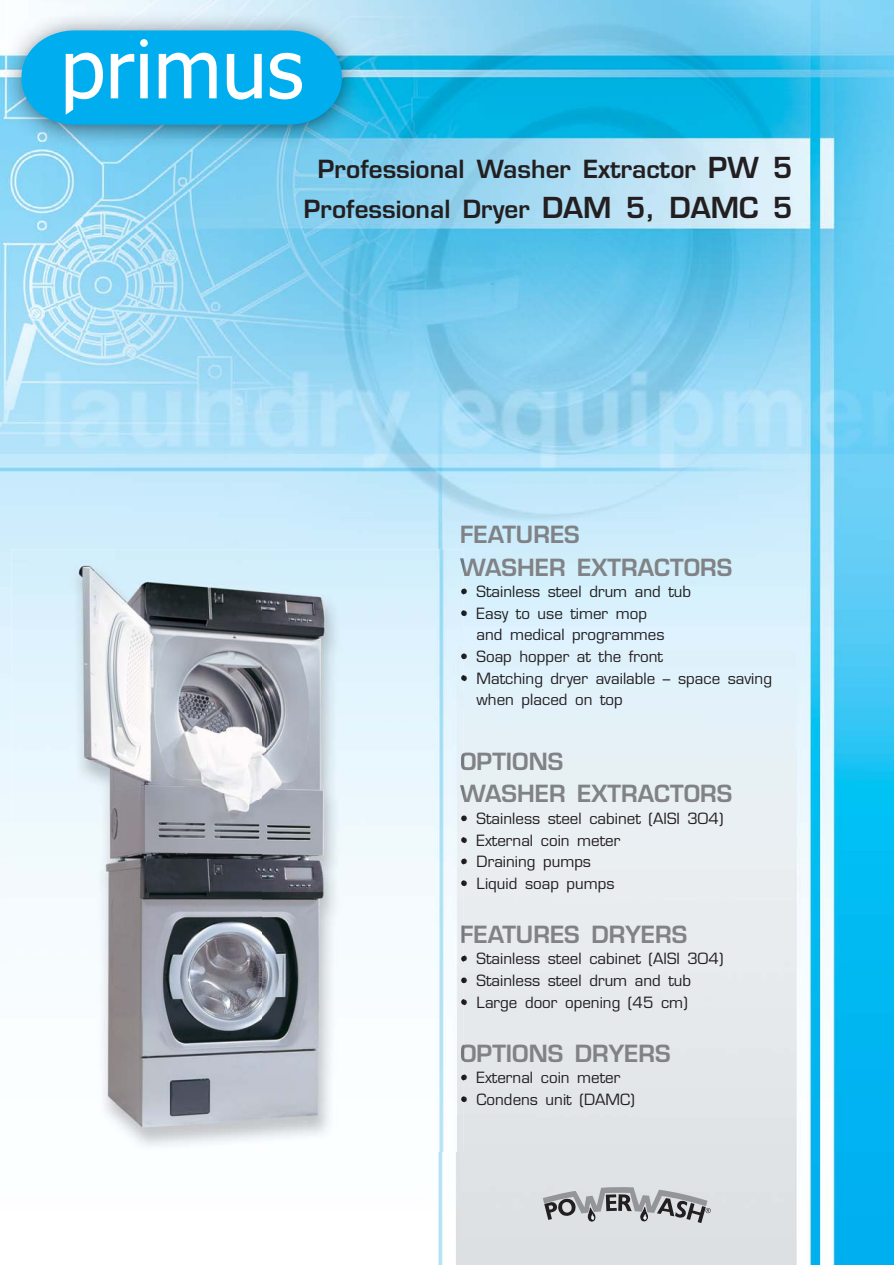
<style>
.page{position:relative;width:894px;height:1265px;background:#fff}
.page>*{position:absolute;margin:0;border:0;box-sizing:border-box;transform-origin:0 0}
.t1{font:700 28.5px/39.6px "Euromode CE";color:#231f20;text-align:center}
.t2{font:700 27px/32.4px "Euromode CE";color:#808285}
.t3{font:18px/21.6px "Euromode CE";color:#231f20}
.s1{font-size:33px}
</style>
<div class="page">
<img style="left:0;top:0;width:894px;height:1265px">
<svg style="left:22px;top:30px;width:320px;height:95px;background:#30bbef"></svg>
<svg style="left:543px;top:1187px;width:168px;height:36px;background:#acafb1"></svg>
<img style="left:12px;top:549px;width:452px;height:603px">
<img style="left:460px;top:573px;width:4px;height:3px">
<img style="left:460px;top:558px;width:4px;height:15px">
<svg style="left:461px;top:589px;width:3px;height:8px"></svg>
<svg style="left:461px;top:610px;width:3px;height:9px"></svg>
<img style="left:460px;top:629px;width:4px;height:15px">
<svg style="left:461px;top:653px;width:3px;height:9px"></svg>
<svg style="left:461px;top:675px;width:3px;height:9px"></svg>
<img style="left:460px;top:694px;width:4px;height:15px">
<img style="left:461px;top:753px;width:3px;height:17px">
<img style="left:460px;top:785px;width:4px;height:15px">
<svg style="left:461px;top:815px;width:3px;height:9px"></svg>
<svg style="left:461px;top:837px;width:3px;height:9px"></svg>
<svg style="left:461px;top:859px;width:3px;height:8px"></svg>
<svg style="left:461px;top:880px;width:3px;height:9px"></svg>
<img style="left:461px;top:925px;width:3px;height:18px">
<svg style="left:461px;top:956px;width:3px;height:8px"></svg>
<svg style="left:461px;top:977px;width:3px;height:9px"></svg>
<svg style="left:461px;top:999px;width:3px;height:9px"></svg>
<img style="left:461px;top:1044px;width:3px;height:18px">
<svg style="left:461px;top:1075px;width:3px;height:8px"></svg>
<svg style="left:461px;top:1096px;width:3px;height:9px"></svg>
<h1 class="t1" style="left:304px;top:152px;width:491px">Professional Washer Extractor <span class="s1">PW 5<br></span>Professional Dryer <span class="s1">DAM 5, DAMC 5</span></h1>
<h2 class="t2" style="left:460px;top:521px;width:274px">FEATURES<br>WASHER EXTRACTORS</h2>
<p class="t3" style="left:460px;top:582px;width:233px">• Stainless steel drum and tub</p>
<p class="t3" style="left:477px;top:604px;width:189px;text-indent:-17px">• Easy to use timer mop and medical programmes</p>
<p class="t3" style="left:460px;top:647px;width:204px">• Soap hopper at the front</p>
<p class="t3" style="left:477px;top:669px;width:297px;text-indent:-17px">• Matching dryer available – space saving when placed on top</p>
<h2 class="t2" style="left:460px;top:748px;width:274px">OPTIONS<br>WASHER EXTRACTORS</h2>
<p class="t3" style="left:460px;top:809px;width:265px">• Stainless steel cabinet (AISI 304)</p>
<p class="t3" style="left:460px;top:831px;width:162px">• External coin meter</p>
<p class="t3" style="left:460px;top:852px;width:132px">• Draining pumps</p>
<p class="t3" style="left:460px;top:874px;width:156px">• Liquid soap pumps</p>
<h2 class="t2" style="left:460px;top:920px;width:229px">FEATURES DRYERS</h2>
<p class="t3" style="left:460px;top:949px;width:265px">• Stainless steel cabinet (AISI 304)</p>
<p class="t3" style="left:460px;top:971px;width:233px">• Stainless steel drum and tub</p>
<p class="t3" style="left:460px;top:993px;width:229px">• Large door opening (45 cm)</p>
<h2 class="t2" style="left:460px;top:1039px;width:212px">OPTIONS DRYERS</h2>
<p class="t3" style="left:460px;top:1068px;width:162px">• External coin meter</p>
<p class="t3" style="left:460px;top:1090px;width:176px">• Condens unit (DAMC)</p>
</div>
